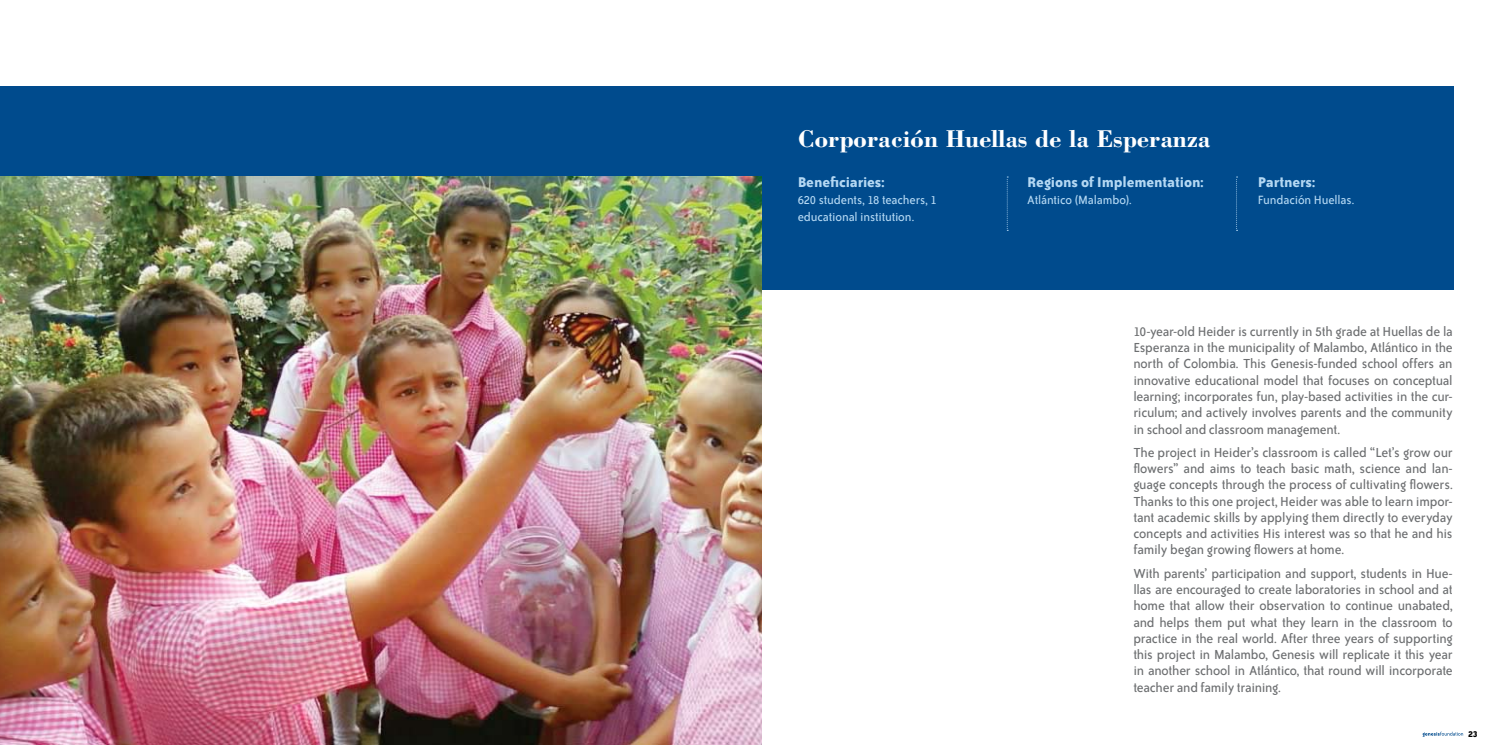
<style>
.page{position:relative;width:1489px;height:745px;background:#fff}
.page>*{position:absolute;margin:0;border:0;box-sizing:border-box;transform-origin:0 0}
.t1{font:700 25px "Bodoni";color:#fff}
.t2{font:700 16.25px "Bailey Sans ITC";letter-spacing:-.005em;color:#b4d8f3}
.t3{font:15px/16.2px "Bailey Sans ITC";letter-spacing:-.015em;color:#6d6f71;text-align:justify}
.t4{font:13.75px/17.2px "Bailey Sans ITC";letter-spacing:-.01em;color:#b4d8f3}
.t5{font:700 10px "Bailey Sans ITC";color:#000}
</style>
<div class="page">
<svg style="left:1422px;top:731px;width:40px;height:5px"></svg>
<div style="left:0;top:86px;width:1453px;height:204px;background:#004b8d"></div>
<svg style="left:1236px;top:176px;width:1px;height:55px"></svg>
<svg style="left:1006px;top:176px;width:2px;height:55px"></svg>
<img style="left:0;top:176px;width:761px;height:568px">
<h1 class="t1" style="left:797px;top:123px;width:414px">Corporación Huellas de la Esperanza</h1>
<p class="t2" style="left:797px;top:173px;width:89px">Beneficiaries:</p>
<p class="t4" style="left:797px;top:191px;width:141px">620 students, 18 teachers, 1 educational institution.</p>
<p class="t2" style="left:1027px;top:173px;width:178px">Regions of Implementation:</p>
<p class="t4" style="left:1027px;top:191px;width:106px">Atlántico (Malambo).</p>
<p class="t2" style="left:1257px;top:173px;width:59px">Partners:</p>
<p class="t4" style="left:1257px;top:191px;width:98px">Fundación Huellas.</p>
<p class="t3" style="left:1133px;top:323px;width:321px">10-year-old Heider is currently in 5th grade at Huellas de la Esperanza in the municipality of Malambo, Atlántico in the north of Colombia. This Genesis-funded school offers an innovative educational model that focuses on conceptual learning; incorporates fun, play-based activities in the cur&shy;riculum; and actively involves parents and the community in school and classroom management.</p>
<p class="t3" style="left:1133px;top:444px;width:321px">The project in Heider’s classroom is called “Let’s grow our flowers” and aims to teach basic math, science and lan&shy;guage concepts through the process of cultivating flowers.<br>Thanks to this one project, Heider was able to learn impor&shy;tant academic skills by applying them directly to everyday concepts and activities His interest was so that he and his family began growing flowers at home.</p>
<p class="t3" style="left:1133px;top:565px;width:321px">With parents’ participation and support, students in Hue&shy;llas are encouraged to create laboratories in school and at home that allow their observation to continue unabated, and helps them put what they learn in the classroom to practice in the real world. After three years of supporting this project in Malambo, Genesis will replicate it this year in another school in Atlántico, that round will incorporate teacher and family training.</p>
<p class="t5" style="left:1467px;top:727px;width:11px">23</p>
</div>
